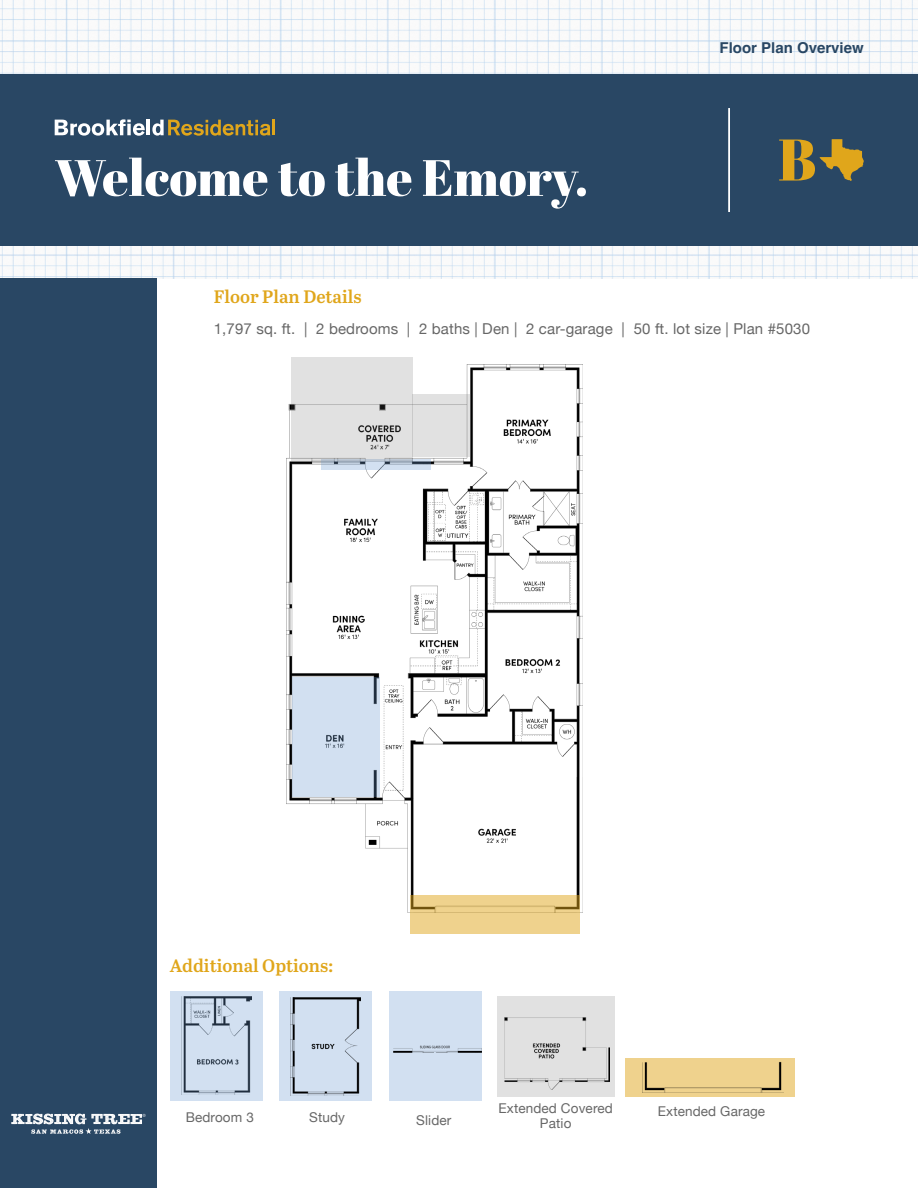
<style>
.page{position:relative;width:918px;height:1188px;background:#fff}
.page>*{position:absolute;margin:0;border:0;box-sizing:border-box;transform-origin:0 0}
.t1{font:51px "Abril Fatface";color:#fff}
.Subhead{font:600 18px "Abril Text";color:#e0a61b}
.Subhead-2{font:15px "Helvetica Neue";letter-spacing:.01em;color:#676767}
.t2{font:700 15px "Helvetica";color:#294764}
.Sidebar_Text{font:13.5px/15px "Helvetica Neue";letter-spacing:.01em;color:#676767;text-align:center}
</style>
<div class="page">
<img style="left:0;top:0;width:918px;height:279px">
<div style="left:0;top:74px;width:918px;height:172px;background:#294764"></div>
<hr style="left:728px;top:108px;width:2px;height:104px;background:#fff">
<svg style="left:779px;top:139px;width:85px;height:42px"></svg>
<svg style="left:55px;top:119px;width:90px;height:17px"></svg>
<hr style="left:147px;top:120px;width:3px;height:15px;background:#fff">
<svg style="left:152px;top:120px;width:119px;height:16px"></svg>
<hr style="left:272px;top:120px;width:3px;height:15px;background:#e0a61b">
<div style="left:0;top:279px;width:157px;height:909px;background:#294764"></div>
<svg style="left:11px;top:1114px;width:135px;height:20px"></svg>
<div style="left:497px;top:996px;width:117px;height:101px;background:#e1e1e1"></div>
<img style="left:505px;top:1017px;width:104px;height:72px">
<img style="left:286px;top:364px;width:297px;height:549px">
<div style="left:389px;top:992px;width:93px;height:109px;background:#d2e0f1"></div>
<svg style="left:321px;top:459px;width:109px;height:11px"></svg>
<img style="left:394px;top:1046px;width:87px;height:6px">
<svg style="left:291px;top:357px;width:121px;height:104px;background:#dadadb"></svg>
<div style="left:412px;top:395px;width:59px;height:62px;background:#e1e1e1"></div>
<div style="left:292px;top:677px;width:87px;height:119px;background:#d2e0f1"></div>
<svg style="left:170px;top:992px;width:93px;height:109px;background:#c1cfe0"></svg>
<div style="left:279px;top:991px;width:93px;height:109px;background:#d2e0f1"></div>
<img style="left:291px;top:997px;width:70px;height:98px">
<svg style="left:411px;top:896px;width:169px;height:38px;background:#eacd87"></svg>
<div style="left:626px;top:1058px;width:169px;height:38px;background:#efd28d"></div>
<img style="left:643px;top:1061px;width:141px;height:32px">
<h1 class="t1" style="left:55px;top:142px;width:535px">Welcome to the Emory.</h1>
<p class="t2" style="left:720px;top:39px;width:146px">Floor Plan Overview</p>
<p class="Subhead" style="left:214px;top:284px;width:149px">Floor Plan Details</p>
<p class="Subhead-2" style="left:214px;top:318px;width:598px">1,797 sq. ft. | 2 bedrooms | 2 baths | Den | 2 car-garage | 50 ft. lot size | Plan #5030</p>
<p class="Subhead" style="left:170px;top:952px;width:165px">Additional Options:</p>
<p class="Sidebar_Text" style="left:186px;top:1110px;width:70px">Bedroom 3</p>
<p class="Sidebar_Text" style="left:416px;top:1114px;width:37px">Slider</p>
<p class="Sidebar_Text" style="left:499px;top:1102px;width:116px">Extended Covered<br>Patio</p>
<p class="Sidebar_Text" style="left:309px;top:1110px;width:37px">Study</p>
<p class="Sidebar_Text" style="left:658px;top:1104px;width:109px">Extended Garage</p>
</div>
